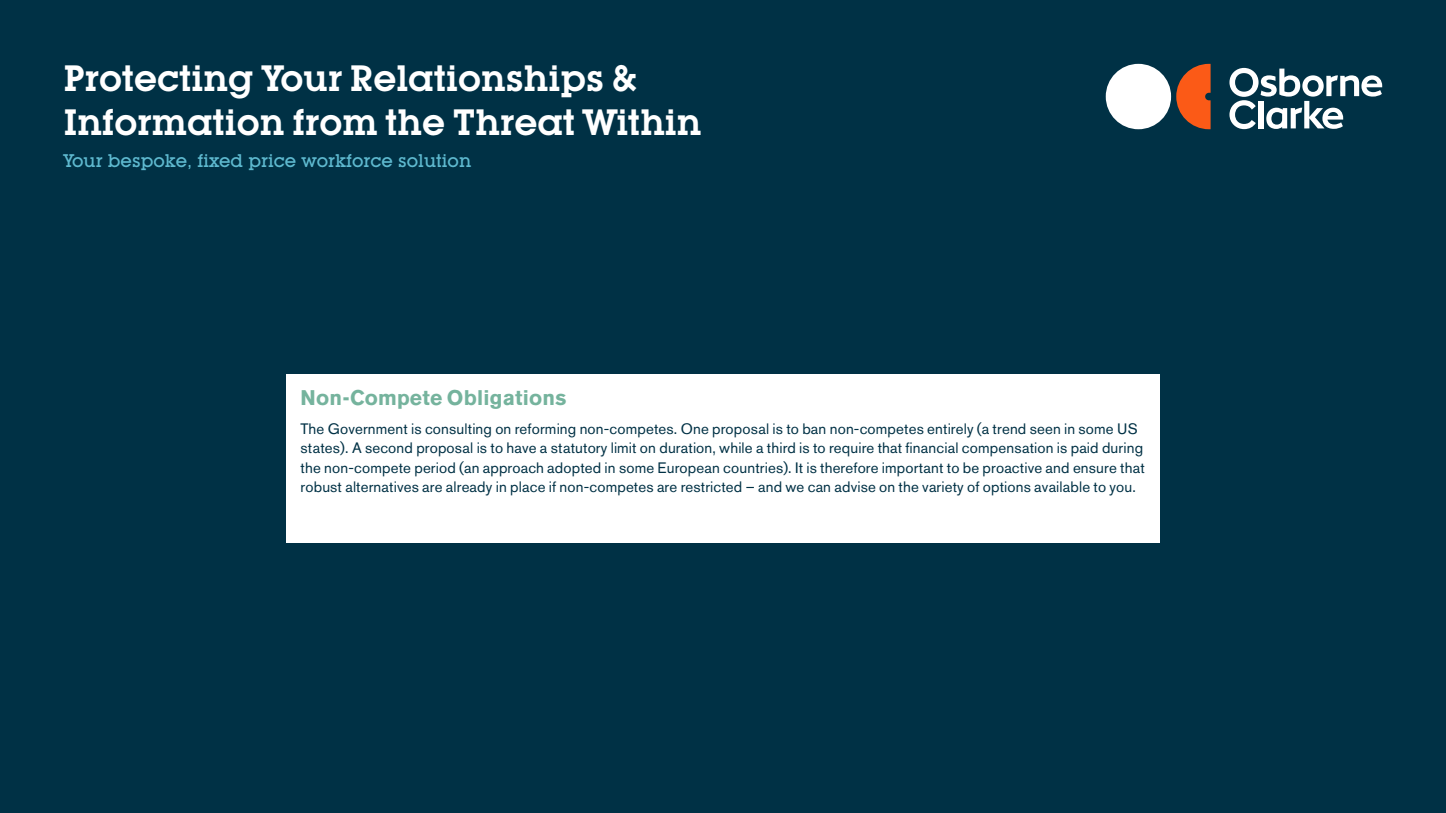
<style>
.page{position:relative;width:1446px;height:813px;background:#fff}
.page>*{position:absolute;margin:0;border:0;box-sizing:border-box;transform-origin:0 0}
.t1{font:600 36px/43.2px "Lubalin Graph IT Cby BT";color:#fff}
.t2{font:700 21px "Akzidenz Grotesk BE";letter-spacing:.01em;color:#75b39d}
.t3{font:500 18px "Lubalin Graph IT Cby BT";color:#5eb9cf}
.t4{font:15px/19.5px "Akzidenz Grotesk BE";letter-spacing:.01em;color:#003145}
</style>
<div class="page">
<div style="left:0;top:0;width:1446px;height:812px;background:#003145"></div>
<div style="left:1106px;top:64px;width:65px;height:65px;background:#fff;border-radius:50%"></div>
<svg style="left:1176px;top:64px;width:34px;height:65px"></svg>
<svg style="left:1229px;top:68px;width:153px;height:61px"></svg>
<div style="left:286px;top:374px;width:873px;height:168px;background:#fff"></div>
<h1 class="t1" style="left:64px;top:57px;width:639px">Protecting Your Relationships &amp;<br>Information from the Threat Within</h1>
<p class="t3" style="left:64px;top:150px;width:409px">Your bespoke, fixed price workforce solution</p>
<h2 class="t2" style="left:301px;top:385px;width:267px">Non-Compete Obligations</h2>
<p class="t4" style="left:301px;top:418px;width:845px">The Government is consulting on reforming non-competes. One proposal is to ban non-competes entirely (a trend seen in some US states). A second proposal is to have a statutory limit on duration, while a third is to require that financial compensation is paid during the non-compete period (an approach adopted in some European countries). It is therefore important to be proactive and ensure that robust alternatives are already in place if non-competes are restricted – and we can advise on the variety of options available to you.</p>
</div>
